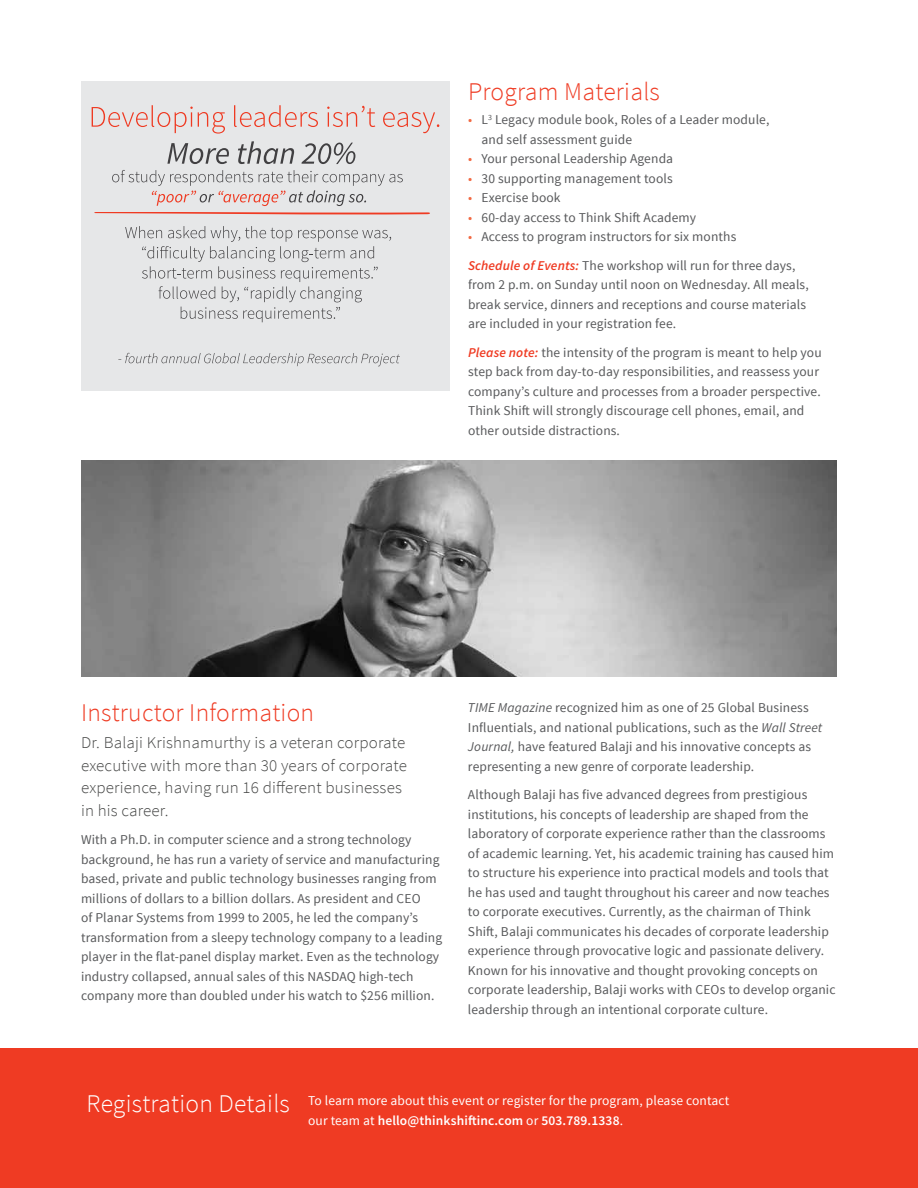
<style>
.page{position:relative;width:918px;height:1188px;background:#fff}
.page>*{position:absolute;margin:0;border:0;box-sizing:border-box;transform-origin:0 0}
.t1{font:300 25.5px "Source Sans Pro";letter-spacing:.01em;color:#ef3b23}
.t2{font:300 16.5px/22.5px "Source Sans Pro";letter-spacing:.01em;color:#454645}
.t3{font:13.5px/19.5px "Source Sans Pro";letter-spacing:.01em;color:#58595b}
.t4{font:13.5px/19.5px "Source Sans Pro";letter-spacing:.01em;color:#fff}
.s1{color:#f26942}
.s2{font-weight:600;font-style:italic;color:#ef3b23}
.s3{font-style:italic}
.s4{font-weight:300;font-size:25.5px}
.s5{font-weight:600}
</style>
<div class="page">
<div style="left:0;top:1048px;width:918px;height:140px;background:#ef3b23"></div>
<div style="left:81px;top:81px;width:369px;height:310px;background:#e6e7e8"></div>
<svg style="left:92px;top:105px;width:133px;height:29px"></svg>
<svg style="left:234px;top:105px;width:84px;height:22px"></svg>
<svg style="left:327px;top:106px;width:48px;height:21px"></svg>
<svg style="left:383px;top:112px;width:56px;height:21px"></svg>
<svg style="left:112px;top:170px;width:291px;height:36px"></svg>
<svg style="left:167px;top:143px;width:62px;height:21px"></svg>
<svg style="left:238px;top:141px;width:56px;height:23px"></svg>
<svg style="left:301px;top:143px;width:54px;height:21px"></svg>
<svg style="left:94px;top:212px;width:336px;height:3px"></svg>
<svg style="left:118px;top:353px;width:282px;height:13px"></svg>
<svg style="left:125px;top:226px;width:266px;height:96px"></svg>
<img style="left:81px;top:460px;width:756px;height:216px">
<h1 class="t1" style="left:468px;top:76px;width:193px">Program Materials</h1>
<p class="t3" style="left:482px;top:110px;width:289px;text-indent:-14px"><span class="s1">•</span> L<sup>3</sup> Legacy module book, Roles of a Leader module, and self assessment guide</p>
<p class="t3" style="left:468px;top:149px;width:207px"><span class="s1">•</span> Your personal Leadership Agenda</p>
<p class="t3" style="left:468px;top:169px;width:206px"><span class="s1">•</span> 30 supporting management tools</p>
<p class="t3" style="left:468px;top:188px;width:94px"><span class="s1">•</span> Exercise book</p>
<p class="t3" style="left:468px;top:208px;width:230px"><span class="s1">•</span> 60-day access to Think Shift Academy</p>
<p class="t3" style="left:468px;top:223px;width:329px;line-height:28.5px"><span class="s1">•</span> Access to program instructors for six months<br><span class="s2">Schedule of Events:</span> The workshop will run for three days,</p>
<p class="t3" style="left:468px;top:275px;width:342px">from 2 p.m. on Sunday until noon on Wednesday. All meals, break service, dinners and receptions and course materials are included in your registration fee.</p>
<p class="t3" style="left:468px;top:343px;width:355px"><span class="s2">Please note:</span> the intensity of the program is meant to help you step back from day-to-day responsibilities, and reassess your company’s culture and processes from a broader perspective.<br>Think Shift will strongly discourage cell phones, email, and other outside distractions.</p>
<h1 class="t1" style="left:81px;top:697px;width:235px">Instructor Information</h1>
<p class="t2" style="left:81px;top:731px;width:327px">Dr. Balaji Krishnamurthy is a veteran corporate executive with more than 30 years of corporate experience, having run 16 different businesses in his career.</p>
<p class="t3" style="left:81px;top:830px;width:363px">With a Ph.D. in computer science and a strong technology background, he has run a variety of service and manufacturing based, private and public technology businesses ranging from millions of dollars to a billion dollars. As president and CEO<br>of Planar Systems from 1999 to 2005, he led the company’s transformation from a sleepy technology company to a leading player in the flat-panel display market. Even as the technology industry collapsed, annual sales of this NASDAQ high-tech company more than doubled under his watch to $256 million.</p>
<p class="t3" style="left:468px;top:698px;width:356px"><span class="s3">TIME Magazine</span> recognized him as one of 25 Global Business Influentials, and national publications, such as the <span class="s3">Wall Street Journal,</span> have featured Balaji and his innovative concepts as representing a new genre of corporate leadership.</p>
<p class="t3" style="left:468px;top:785px;width:369px">Although Balaji has five advanced degrees from prestigious institutions, his concepts of leadership are shaped from the laboratory of corporate experience rather than the classrooms of academic learning. Yet, his academic training has caused him to structure his experience into practical models and tools that he has used and taught throughout his career and now teaches to corporate executives. Currently, as the chairman of Think Shift, Balaji communicates his decades of corporate leadership experience through provocative logic and passionate delivery.<br>Known for his innovative and thought provoking concepts on corporate leadership, Balaji works with CEOs to develop organic leadership through an intentional corporate culture.</p>
<p class="t4" style="left:308px;top:1091px;width:423px;text-indent:-222px"><span class="s4">Registration Details</span> To learn more about this event or register for the program, please contact our team at <span class="s5">hello@thinkshiftinc.com</span> or <span class="s5">503.789.1338</span>.</p>
</div>
